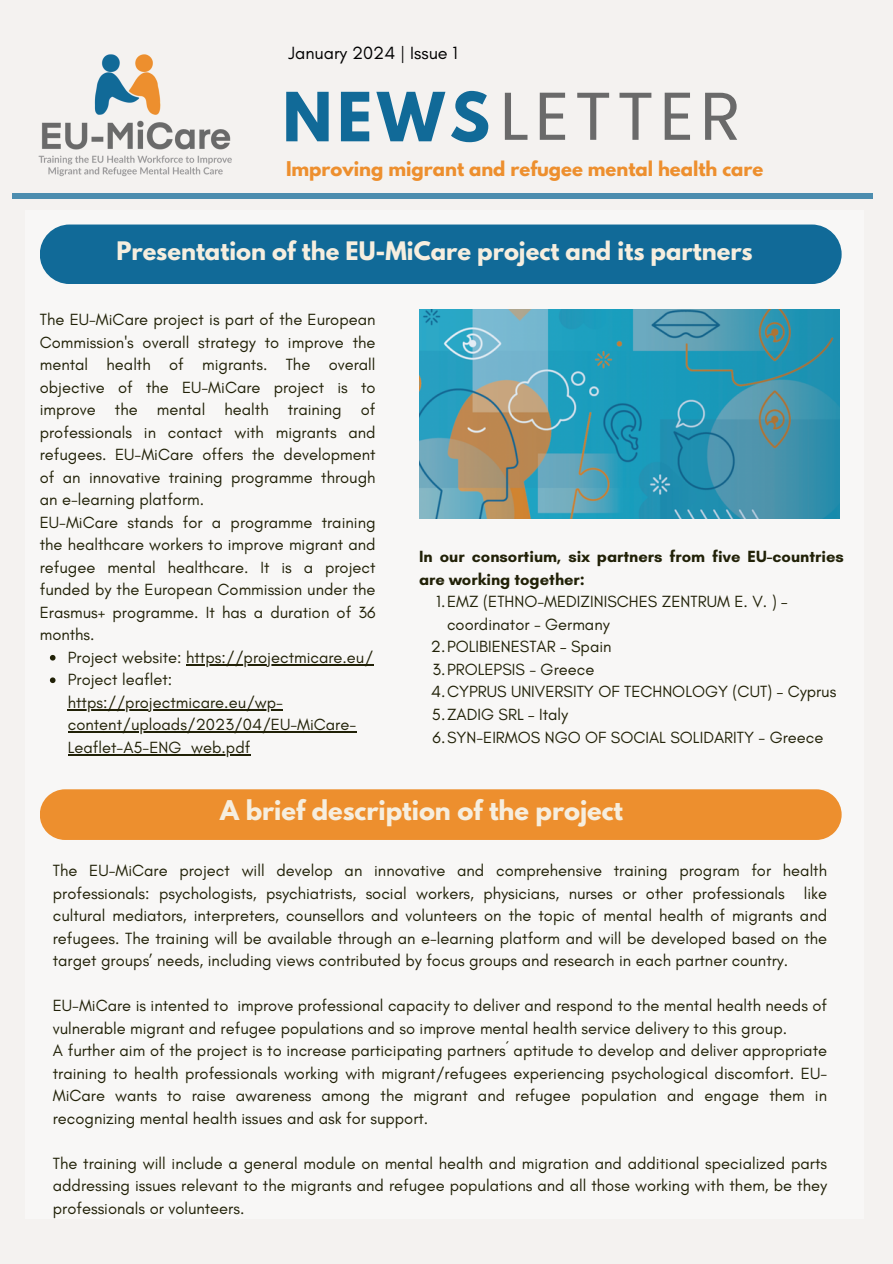
<style>
.page{position:relative;width:893px;height:1264px;background:#fff}
.page>*{position:absolute;margin:0;border:0;box-sizing:border-box;transform-origin:0 0}
.t1{font:67.5px "Poppins";letter-spacing:.085em;color:#6a6a6a}
.t2{font:700 24.15px "League Spartan";color:#f6eedf}
.t3{font:700 22.65px "League Spartan";color:#f6eedf}
.t4{font:700 18px "League Spartan";color:#ed8f2e}
.t5{font:18px "Glacial Indifference";color:#000}
.t6{font:16.5px/22.5px "Glacial Indifference";color:#212107;text-align:justify}
.t7{font:700 16.5px/22.5px "Glacial Indifference";color:#212107}
.s1{font-family:"League Spartan";font-weight:700;font-size:60px;color:#116a98}
</style>
<div class="page">
<div style="left:0;top:0;width:892px;height:1263px;background:#f4f2f0"></div>
<div style="left:26px;top:210px;width:838px;height:1008px;background:#f8f7f6"></div>
<div style="left:40px;top:789px;width:801px;height:51px;background:#ed8f2e"></div>
<img style="left:38px;top:54px;width:194px;height:123px">
<div style="left:12px;top:193px;width:860px;height:6px;background:#4c8daf"></div>
<img style="left:419px;top:310px;width:420px;height:209px">
<div style="left:40px;top:224px;width:801px;height:60px;background:#116a98;border-radius:30px"></div>
<svg style="left:50px;top:655px;width:6px;height:5px"></svg>
<hr style="left:186px;top:664px;width:187px;height:1px;background:#212107">
<svg style="left:50px;top:677px;width:6px;height:6px"></svg>
<hr style="left:68px;top:709px;width:215px;height:1px;background:#212107">
<hr style="left:68px;top:731px;width:288px;height:1px;background:#212107">
<hr style="left:68px;top:754px;width:182px;height:1px;background:#212107">
<p class="t5" style="left:288px;top:41px;width:171px">January 2024 | Issue 1</p>
<h3 class="t1" style="left:282px;top:69px;width:460px"><span class="s1">NEWS</span>LETTER</h3>
<p class="t4" style="left:286px;top:159px;width:479px">Improving migrant and refugee mental health care</p>
<p class="t3" style="left:116px;top:239px;width:637px">Presentation of the EU-MiCare project and its partners</p>
<p class="t6" style="left:40px;top:308px;width:337px">The EU-MiCare project is part of the European Commission's overall strategy to improve the mental health of migrants. The overall objective of the EU-MiCare project is to improve the mental health training of professionals in contact with migrants and refugees. EU-MiCare offers the development of an innovative training programme through an e-learning platform.</p>
<p class="t6" style="left:40px;top:510px;width:337px">EU-MiCare stands for a programme training the healthcare workers to improve migrant and refugee mental healthcare. It is a project funded by the European Commission under the Erasmus+ programme. It has a duration of 36 months.</p>
<p class="t6" style="left:68px;top:645px;width:307px">Project website: https://projectmicare.eu/</p>
<h4 class="t6" style="left:68px;top:668px;width:106px">Project leaflet:</h4>
<p class="t6" style="left:68px;top:690px;width:217px">https://projectmicare.eu/wp-</p>
<p class="t6" style="left:68px;top:713px;width:290px">content/uploads/2023/04/EU-MiCare-</p>
<p class="t6" style="left:68px;top:735px;width:184px">Leaflet-A5-ENG_web.pdf</p>
<p class="t7" style="left:419px;top:545px;width:426px">In our consortium, six partners from five EU-countries are working together:</p>
<p class="t6" style="left:447px;top:590px;width:342px;text-indent:-11px">1.EMZ (ETHNO-MEDIZINISCHES ZENTRUM E. V. ) – coordinator - Germany</p>
<p class="t6" style="left:431px;top:635px;width:182px">2.POLIBIENESTAR – Spain</p>
<h3 class="t6" style="left:432px;top:658px;width:163px">3.PROLEPSIS - Greece</h3>
<p class="t6" style="left:431px;top:680px;width:407px">4.CYPRUS UNIVERSITY OF TECHNOLOGY (CUT) – Cyprus</p>
<p class="t6" style="left:432px;top:703px;width:138px">5.ZADIG SRL – Italy</p>
<p class="t6" style="left:432px;top:725px;width:392px">6.SYN-EIRMOS NGO OF SOCIAL SOLIDARITY - Greece</p>
<p class="t2" style="left:220px;top:798px;width:404px">A brief description of the project</p>
<h1 class="t6" style="left:53px;top:859px;width:775px">The EU-MiCare project will develop an innovative and comprehensive training program for health professionals: psychologists, psychiatrists, social workers, physicians, nurses or other professionals like cultural mediators, interpreters, counsellors and volunteers on the topic of mental health of migrants and refugees. The training will be available through an e-learning platform and will be developed based on the target groups’ needs, including views contributed by focus groups and research in each partner country.</h1>
<h2 class="t6" style="left:53px;top:994px;width:775px">EU-MiCare is intented to improve professional capacity to deliver and respond to the mental health needs of vulnerable migrant and refugee populations and so improve mental health service delivery to this group.</h2>
<h4 class="t6" style="left:53px;top:1039px;width:775px">A further aim of the project is to increase participating partners´ aptitude to develop and deliver appropriate training to health professionals working with migrant/refugees experiencing psychological discomfort. EU-MiCare wants to raise awareness among the migrant and refugee population and engage them in recognizing mental health issues and ask for support.</h4>
<p class="t6" style="left:53px;top:1151px;width:775px">The training will include a general module on mental health and migration and additional specialized parts addressing issues relevant to the migrants and refugee populations and all those working with them, be they professionals or volunteers.</p>
</div>
